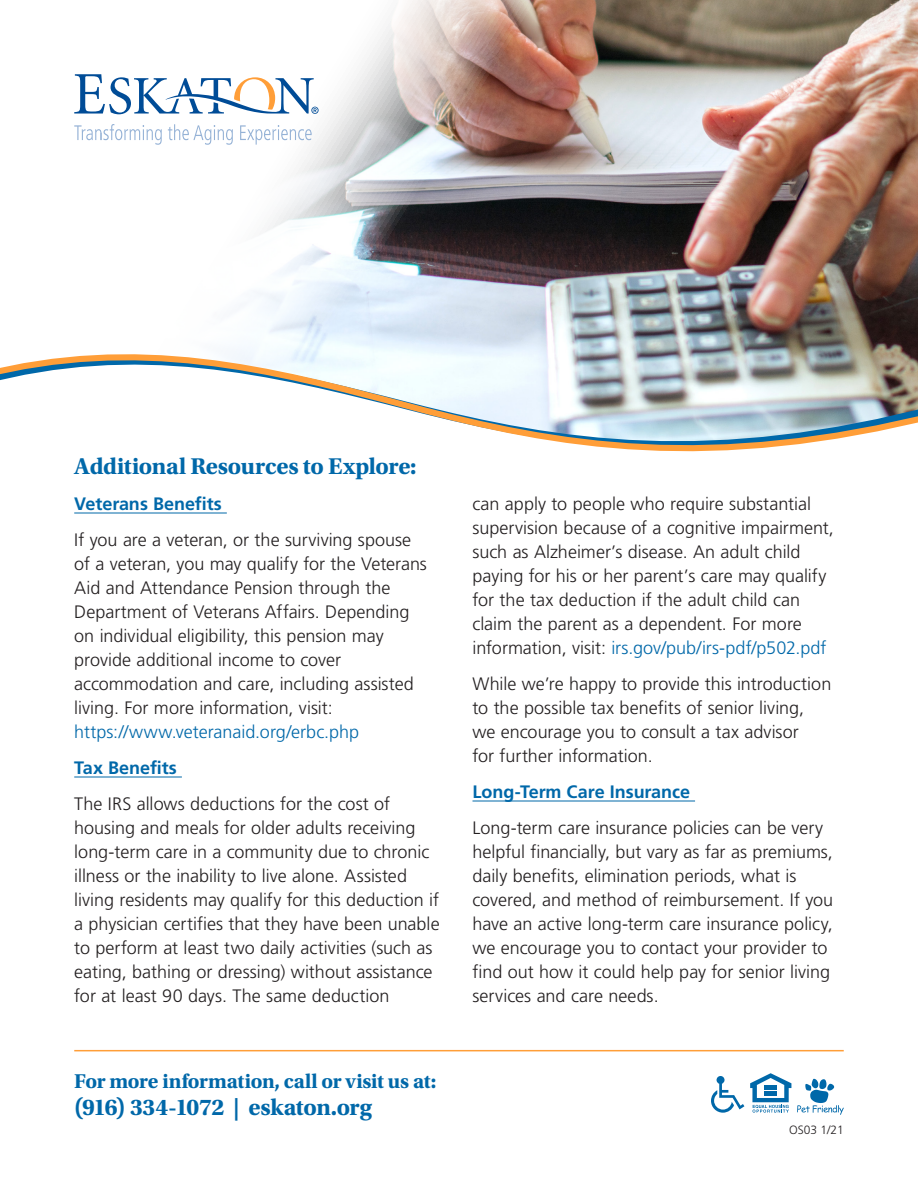
<style>
.page{position:relative;width:918px;height:1188px;background:#fff}
.page>*{position:absolute;margin:0;border:0;box-sizing:border-box;transform-origin:0 0}
.t1{font:700 24px "Utopia Std";letter-spacing:-.015em;color:#0068a9}
.t2{font:700 21px "Utopia Std";letter-spacing:-.015em;color:#0068a9}
.t3{font:300 18px/24px "Frutiger LT Std";color:#231f20}
.t4{font:700 18px "Frutiger LT Std";letter-spacing:-.005em;color:#0068a9}
.t5{font:300 12px "Frutiger LT Std";color:#231f20}
.s1{color:#0068a9}
</style>
<div class="page">
<hr style="left:74px;top:513px;width:153px;height:1px;background:#0068a9">
<hr style="left:74px;top:777px;width:108px;height:1px;background:#0068a9">
<svg style="left:797px;top:1079px;width:47px;height:36px"></svg>
<svg style="left:750px;top:1073px;width:41px;height:40px"></svg>
<div style="left:764px;top:1085px;width:13px;height:5px;background:#0068a9"></div>
<hr style="left:764px;top:1092px;width:13px;height:4px;background:#0068a9">
<svg style="left:711px;top:1076px;width:33px;height:37px"></svg>
<img style="left:116px;top:0;width:802px;height:335px">
<img style="left:0;top:335px;width:918px;height:117px">
<svg style="left:74px;top:124px;width:88px;height:21px"></svg>
<svg style="left:168px;top:124px;width:65px;height:21px"></svg>
<svg style="left:240px;top:125px;width:72px;height:20px"></svg>
<svg style="left:74px;top:74px;width:245px;height:40px"></svg>
<hr style="left:472px;top:801px;width:223px;height:1px;background:#0068a9">
<hr style="left:74px;top:1050px;width:770px;height:1px;background:#ff9e38">
<p class="t1" style="left:74px;top:452px;width:344px">Additional Resources to Explore:</p>
<p class="t4" style="left:74px;top:493px;width:149px">Veterans Benefits</p>
<p class="t3" style="left:74px;top:528px;width:354px">If you are a veteran, or the surviving spouse of a veteran, you may qualify for the Veterans Aid and Attendance Pension through the Department of Veterans Affairs. Depending on individual eligibility, this pension may provide additional income to cover accommodation and care, including assisted living. For more information, visit: <span class="s1">https://www.veteranaid.org/erbc.php</span></p>
<p class="t4" style="left:74px;top:757px;width:104px">Tax Benefits</p>
<p class="t3" style="left:74px;top:792px;width:367px">The IRS allows deductions for the cost of housing and meals for older adults receiving long-term care in a community due to chronic illness or the inability to live alone. Assisted living residents may qualify for this deduction if a physician certifies that they have been unable to perform at least two daily activities (such as eating, bathing or dressing) without assistance for at least 90 days. The same deduction</p>
<p class="t2" style="left:74px;top:1068px;width:364px">For more information, call or visit us at:</p>
<p class="t1" style="left:74px;top:1093px;width:299px">(916) 334-1072 | eskaton.org</p>
<p class="t3" style="left:472px;top:492px;width:363px">can apply to people who require substantial supervision because of a cognitive impairment, such as Alzheimer’s disease. An adult child paying for his or her parent’s care may qualify for the tax deduction if the adult child can claim the parent as a dependent. For more information, visit: <span class="s1">irs.gov/pub/irs-pdf/p502.pdf</span></p>
<p class="t3" style="left:472px;top:672px;width:360px">While we’re happy to provide this introduction to the possible tax benefits of senior living, we encourage you to consult a tax advisor<br>for further information.</p>
<p class="t4" style="left:472px;top:781px;width:219px">Long-Term Care Insurance</p>
<p class="t3" style="left:472px;top:816px;width:362px">Long-term care insurance policies can be very helpful financially, but vary as far as premiums, daily benefits, elimination periods, what is covered, and method of reimbursement. If you have an active long-term care insurance policy, we encourage you to contact your provider to find out how it could help pay for senior living services and care needs.</p>
<p class="t5" style="left:789px;top:1123px;width:56px">OS03 1/21</p>
</div>
